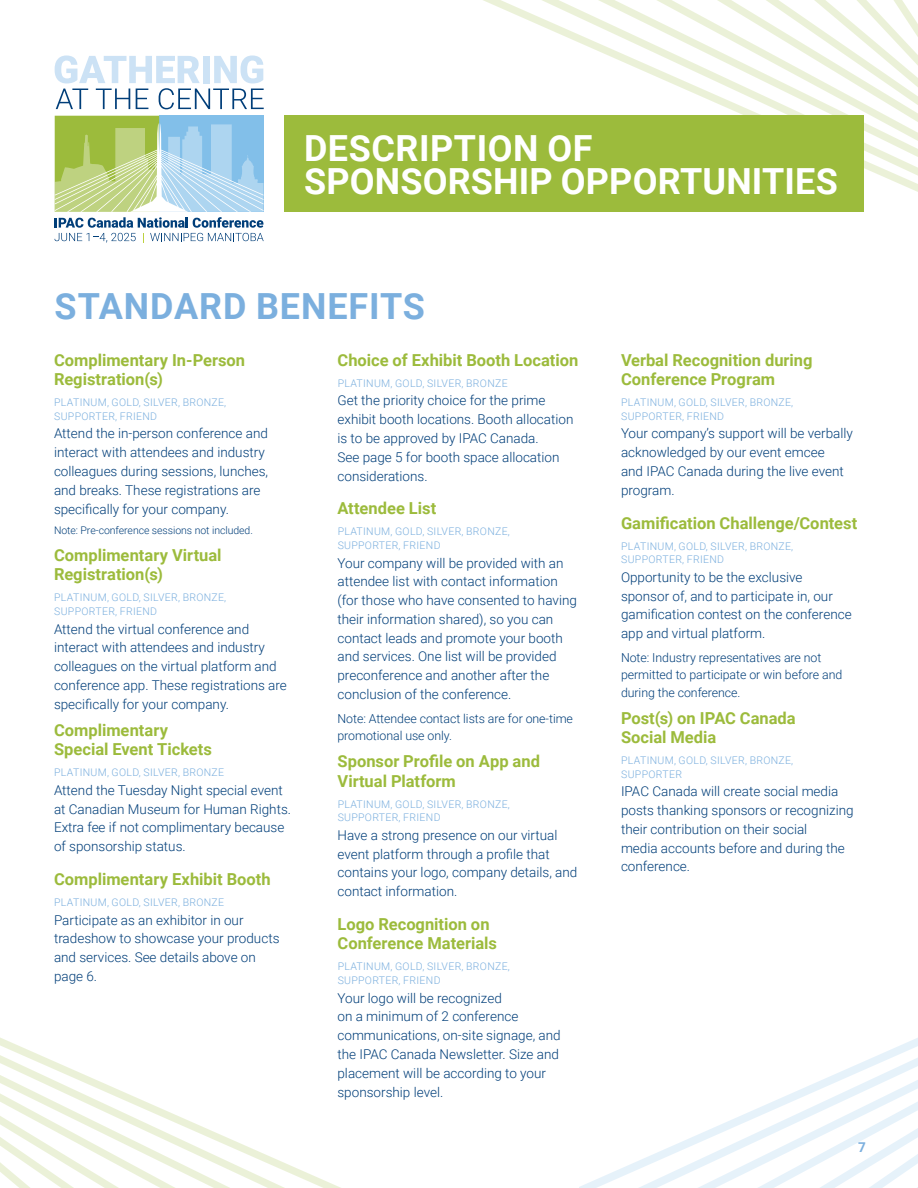
<style>
.page{position:relative;width:918px;height:1188px;background:#fff}
.page>*{position:absolute;margin:0;border:0;box-sizing:border-box;transform-origin:0 0}
.t1{font:700 36px/33px "Roboto";letter-spacing:.005em;color:#fff}
.t2{font:700 36px "Roboto";letter-spacing:.025em;color:#7bafde}
.t3{font:700 16.5px/19.5px "Roboto";color:#9cbb3c}
.t4{font:300 13.5px/18.8px "Roboto";color:#003e79}
.t5{font:700 13.5px "Roboto";color:#7bafde}
.t6{font:300 12.3px/17.2px "Roboto";letter-spacing:-.005em;color:#003e79}
.t7{font:300 10.5px/13.5px "Roboto";letter-spacing:.03em;color:#7bafde}
.t8{font:300 10.5px "Roboto";letter-spacing:-.005em;color:#003e79}
</style>
<div class="page">
<svg style="left:0;top:1037px;width:341px;height:151px"></svg>
<svg style="left:579px;top:1038px;width:339px;height:150px"></svg>
<svg style="left:368px;top:0;width:550px;height:192px"></svg>
<div style="left:159px;top:116px;width:105px;height:96px;background:#82bfe9"></div>
<div style="left:55px;top:116px;width:104px;height:96px;background:#9cbb3c"></div>
<svg style="left:55px;top:55px;width:209px;height:54px"></svg>
<svg style="left:55px;top:123px;width:209px;height:120px"></svg>
<div style="left:284px;top:116px;width:580px;height:96px;background:#9cbb3c"></div>
<h1 class="t1" style="left:304px;top:131px;width:535px">DESCRIPTION OF<br>SPONSORSHIP OPPORTUNITIES</h1>
<h1 class="t2" style="left:55px;top:281px;width:372px">STANDARD BENEFITS</h1>
<p class="t3" style="left:54px;top:350px;width:193px">Complimentary In-Person<br>Registration(s)</p>
<p class="t7" style="left:54px;top:395px;width:174px">PLATINUM, GOLD, SILVER, BRONZE,<br>SUPPORTER, FRIEND</p>
<p class="t4" style="left:54px;top:424px;width:216px">Attend the in-person conference and interact with attendees and industry colleagues during sessions, lunches, and breaks. These registrations are specifically for your company.</p>
<p class="t8" style="left:54px;top:523px;width:200px">Note: Pre-conference sessions not included.</p>
<p class="t3" style="left:54px;top:545px;width:169px">Complimentary Virtual<br>Registration(s)</p>
<p class="t7" style="left:54px;top:590px;width:174px">PLATINUM, GOLD, SILVER, BRONZE,<br>SUPPORTER, FRIEND</p>
<p class="t4" style="left:54px;top:619px;width:234px">Attend the virtual conference and interact with attendees and industry colleagues on the virtual platform and conference app. These registrations are specifically for your company.</p>
<p class="t3" style="left:54px;top:719px;width:159px">Complimentary<br>Special Event Tickets</p>
<p class="t7" style="left:54px;top:765px;width:171px">PLATINUM, GOLD, SILVER, BRONZE</p>
<p class="t4" style="left:54px;top:780px;width:239px">Attend the Tuesday Night special event at Canadian Museum for Human Rights.<br>Extra fee if not complimentary because of sponsorship status.</p>
<p class="t3" style="left:54px;top:869px;width:218px">Complimentary Exhibit Booth</p>
<p class="t7" style="left:54px;top:895px;width:171px">PLATINUM, GOLD, SILVER, BRONZE</p>
<p class="t4" style="left:54px;top:910px;width:227px">Participate as an exhibitor in our tradeshow to showcase your products and services. See details above on page 6.</p>
<p class="t3" style="left:338px;top:350px;width:242px">Choice of Exhibit Booth Location</p>
<p class="t7" style="left:338px;top:376px;width:171px">PLATINUM, GOLD, SILVER, BRONZE</p>
<p class="t4" style="left:338px;top:391px;width:237px">Get the priority choice for the prime exhibit booth locations. Booth allocation is to be approved by IPAC Canada.<br>See page 5 for booth space allocation considerations.</p>
<p class="t3" style="left:338px;top:498px;width:100px">Attendee List</p>
<p class="t7" style="left:338px;top:524px;width:174px">PLATINUM, GOLD, SILVER, BRONZE,<br>SUPPORTER, FRIEND</p>
<p class="t4" style="left:338px;top:553px;width:241px">Your company will be provided with an attendee list with contact information (for those who have consented to having their information shared), so you can contact leads and promote your booth and services. One list will be provided preconference and another after the conclusion of the conference.</p>
<p class="t6" style="left:338px;top:709px;width:237px">Note: Attendee contact lists are for one-time promotional use only.</p>
<p class="t3" style="left:338px;top:751px;width:204px">Sponsor Profile on App and<br>Virtual Platform</p>
<p class="t7" style="left:338px;top:797px;width:174px">PLATINUM, GOLD, SILVER, BRONZE,<br>SUPPORTER, FRIEND</p>
<p class="t4" style="left:338px;top:825px;width:241px">Have a strong presence on our virtual event platform through a profile that contains your logo, company details, and contact information.</p>
<p class="t3" style="left:338px;top:914px;width:161px">Logo Recognition on<br>Conference Materials</p>
<p class="t7" style="left:338px;top:960px;width:174px">PLATINUM, GOLD, SILVER, BRONZE,<br>SUPPORTER, FRIEND</p>
<p class="t4" style="left:338px;top:988px;width:225px">Your logo will be recognized<br>on a minimum of 2 conference communications, on-site signage, and the IPAC Canada Newsletter. Size and placement will be according to your sponsorship level.</p>
<p class="t3" style="left:621px;top:350px;width:193px">Verbal Recognition during<br>Conference Program</p>
<p class="t7" style="left:621px;top:395px;width:174px">PLATINUM, GOLD, SILVER, BRONZE,<br>SUPPORTER, FRIEND</p>
<p class="t4" style="left:621px;top:424px;width:233px">Your company’s support will be verbally acknowledged by our event emcee<br>and IPAC Canada during the live event program.</p>
<p class="t3" style="left:621px;top:512px;width:238px">Gamification Challenge/Contest</p>
<p class="t7" style="left:621px;top:539px;width:174px">PLATINUM, GOLD, SILVER, BRONZE,<br>SUPPORTER, FRIEND</p>
<p class="t4" style="left:621px;top:567px;width:232px">Opportunity to be the exclusive sponsor of, and to participate in, our gamification contest on the conference app and virtual platform.</p>
<p class="t6" style="left:621px;top:649px;width:223px">Note: Industry representatives are not permitted to participate or win before and during the conference.</p>
<p class="t3" style="left:621px;top:707px;width:176px">Post(s) on IPAC Canada<br>Social Media</p>
<p class="t7" style="left:621px;top:753px;width:174px">PLATINUM, GOLD, SILVER, BRONZE,<br>SUPPORTER</p>
<p class="t4" style="left:621px;top:782px;width:234px">IPAC Canada will create social media posts thanking sponsors or recognizing their contribution on their social<br>media accounts before and during the conference.</p>
<p class="t5" style="left:858px;top:1137px;width:9px">7</p>
</div>
